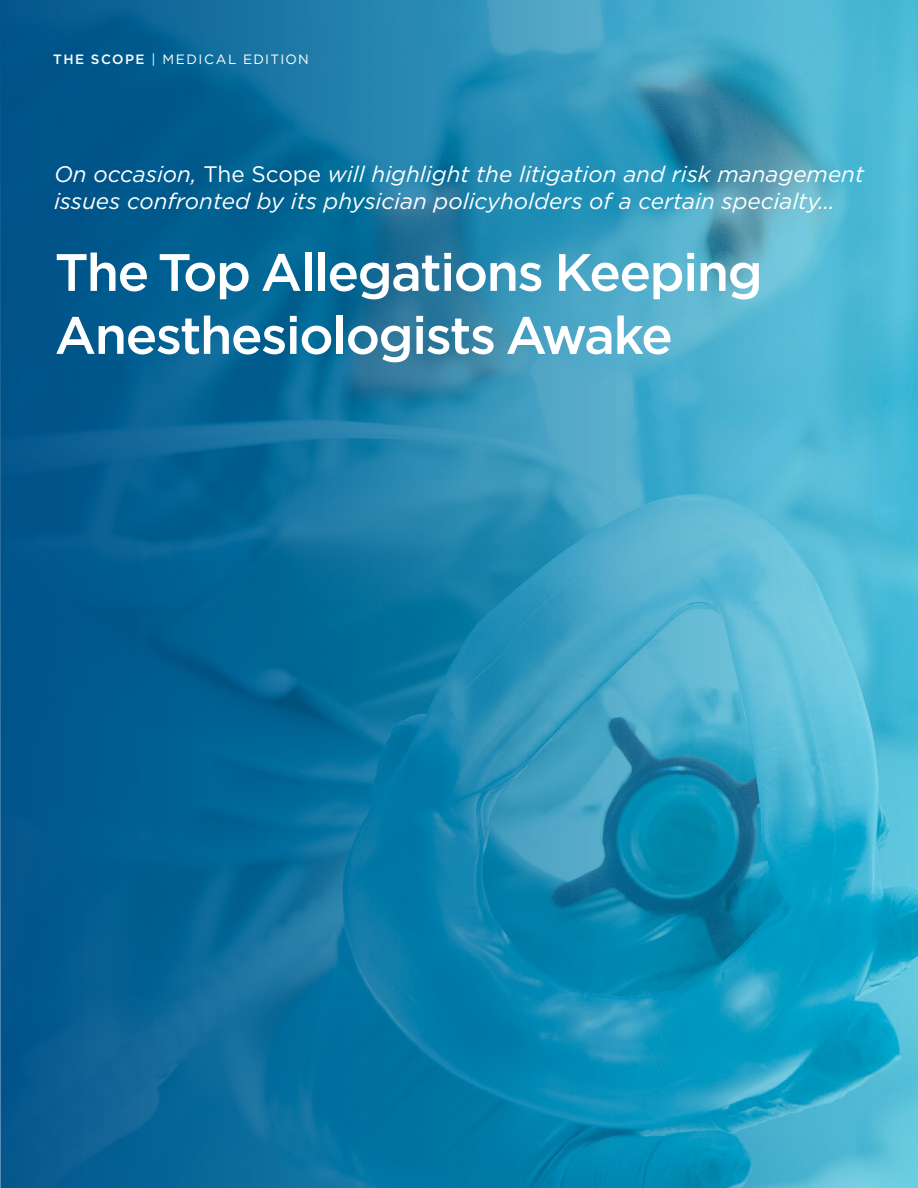
<style>
.page{position:relative;width:918px;height:1188px;background:#fff}
.page>*{position:absolute;margin:0;border:0;box-sizing:border-box;transform-origin:0 0}
.SUBHEAD{font:500 52.5px/63px "Gotham";letter-spacing:-.03em;color:#fff}
.body_copy{font:italic 22.5px/27px "Gotham";color:#fff}
.t1{font:13.5px "Gotham";letter-spacing:.11em;color:#fff}
.s1{font-weight:500}
.s2{font-style:normal}
</style>
<div class="page">
<img style="left:0;top:0;width:918px;height:1188px">
<p class="t1" style="left:53px;top:51px;width:257px"><span class="s1">THE SCOPE</span> | MEDICAL EDITION</p>
<p class="body_copy" style="left:54px;top:160px;width:812px">On occasion, <span class="s2">The Scope</span> will highlight the litigation and risk management issues confronted by its physician policyholders of a certain specialty…</p>
<p class="SUBHEAD" style="left:55px;top:240px;width:710px">The Top Allegations Keeping<br>Anesthesiologists Awake</p>
</div>
